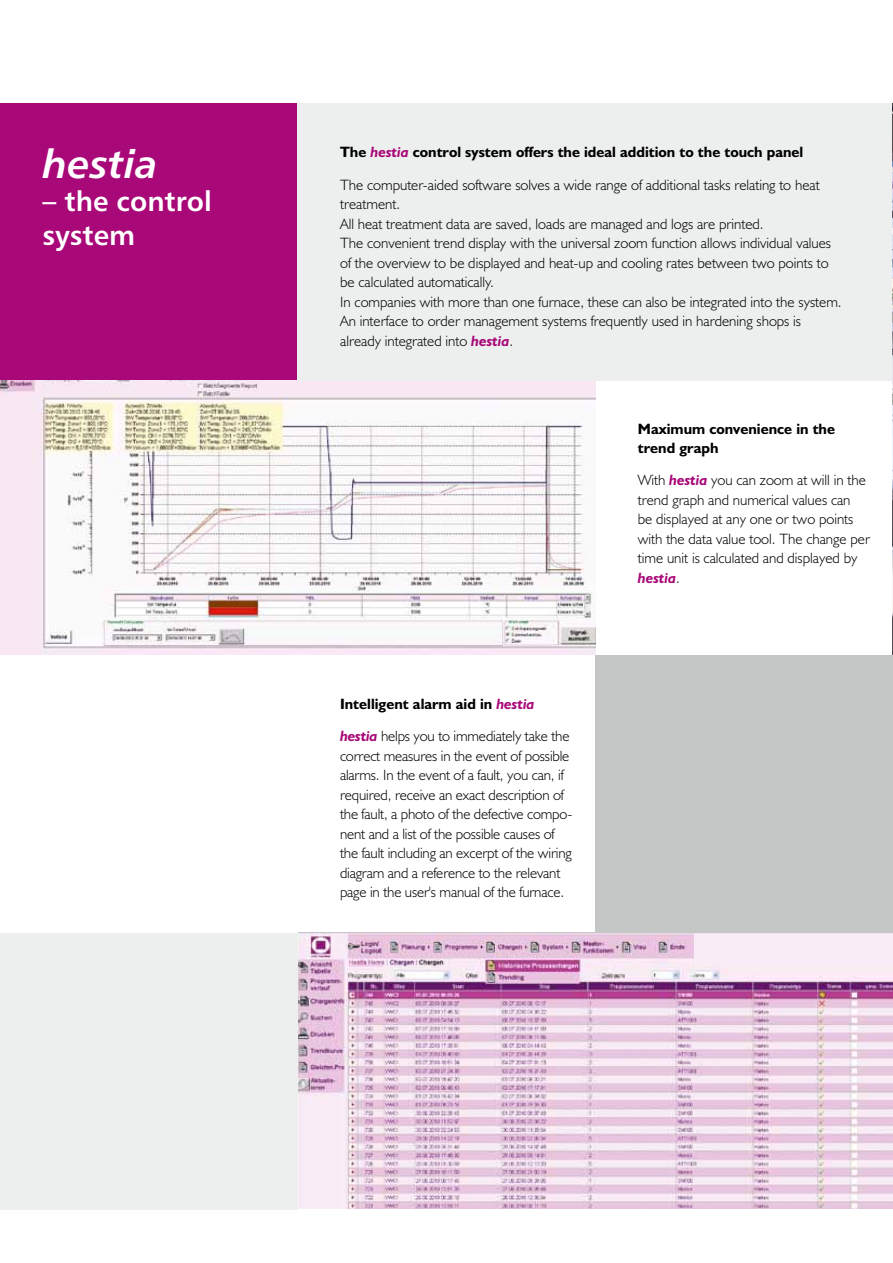
<style>
.page{position:relative;width:893px;height:1263px;background:#fff}
.page>*{position:absolute;margin:0;border:0;box-sizing:border-box;transform-origin:0 0}
.t1{font:39.75px "Humanist 777 BT Bold Italic B";color:#fff}
.t2{font:27.75px/33.3px "Humanist 777 BT Bold B";color:#fff}
.t3{font:300 15px/19.5px "Humanist 521 BT";color:#000}
.t4{font:700 15px/19.5px "Humanist 521 BT";color:#000}
.s1{font-weight:700}
.s2{font-weight:700;font-style:italic;color:#a80878}
</style>
<div class="page">
<img style="left:0;top:379px;width:595px;height:276px">
<img style="left:298px;top:933px;width:595px;height:276px">
<div style="left:0;top:103px;width:297px;height:277px;background:#a80878"></div>
<div style="left:298px;top:103px;width:595px;height:278px;background:#edeeee"></div>
<img style="left:892px;top:103px;width:1px;height:552px">
<div style="left:0;top:933px;width:298px;height:276px;background:#edeeee"></div>
<div style="left:595px;top:655px;width:298px;height:278px;background:#c5c6c6"></div>
<h1 class="t1" style="left:43px;top:139px;width:117px">hestia</h1>
<h2 class="t2" style="left:43px;top:184px;width:171px">– the control system</h2>
<p class="t3" style="left:340px;top:136px;width:481px;line-height:32.2px"><span class="s1">The</span> <span class="s2">hestia</span> <span class="s1">control system offers the ideal addition to the touch panel<br></span>The computer-aided software solves a wide range of additional tasks relating to heat</p>
<p class="t3" style="left:340px;top:194px;width:503px">treatment.<br>All heat treatment data are saved, loads are managed and logs are printed.<br>The convenient trend display with the universal zoom function allows individual values of the overview to be displayed and heat-up and cooling rates between two points to be calculated automatically.<br>In companies with more than one furnace, these can also be integrated into the system.<br>An interface to order management systems frequently used in hardening shops is already integrated into <span class="s2">hestia</span>.</p>
<p class="t3" style="left:340px;top:687px;width:231px;line-height:32.2px"><span class="s1">Intelligent alarm aid in</span> <span class="s2">hestia hestia</span> helps you to immediately take the</p>
<p class="t3" style="left:340px;top:745px;width:234px">correct measures in the event of possible alarms. In the event of a fault, you can, if required, receive an exact description of the fault, a photo of the defective compo&shy;nent and a list of the possible causes of the fault including an excerpt of the wiring diagram and a reference to the relevant page in the user's manual of the furnace.</p>
<p class="t4" style="left:638px;top:418px;width:199px">Maximum convenience in the trend graph</p>
<p class="t3" style="left:638px;top:470px;width:234px">With <span class="s2">hestia</span> you can zoom at will in the trend graph and numerical values can<br>be displayed at any one or two points with the data value tool. The change per time unit is calculated and displayed by <span class="s2">hestia</span>.</p>
</div>
